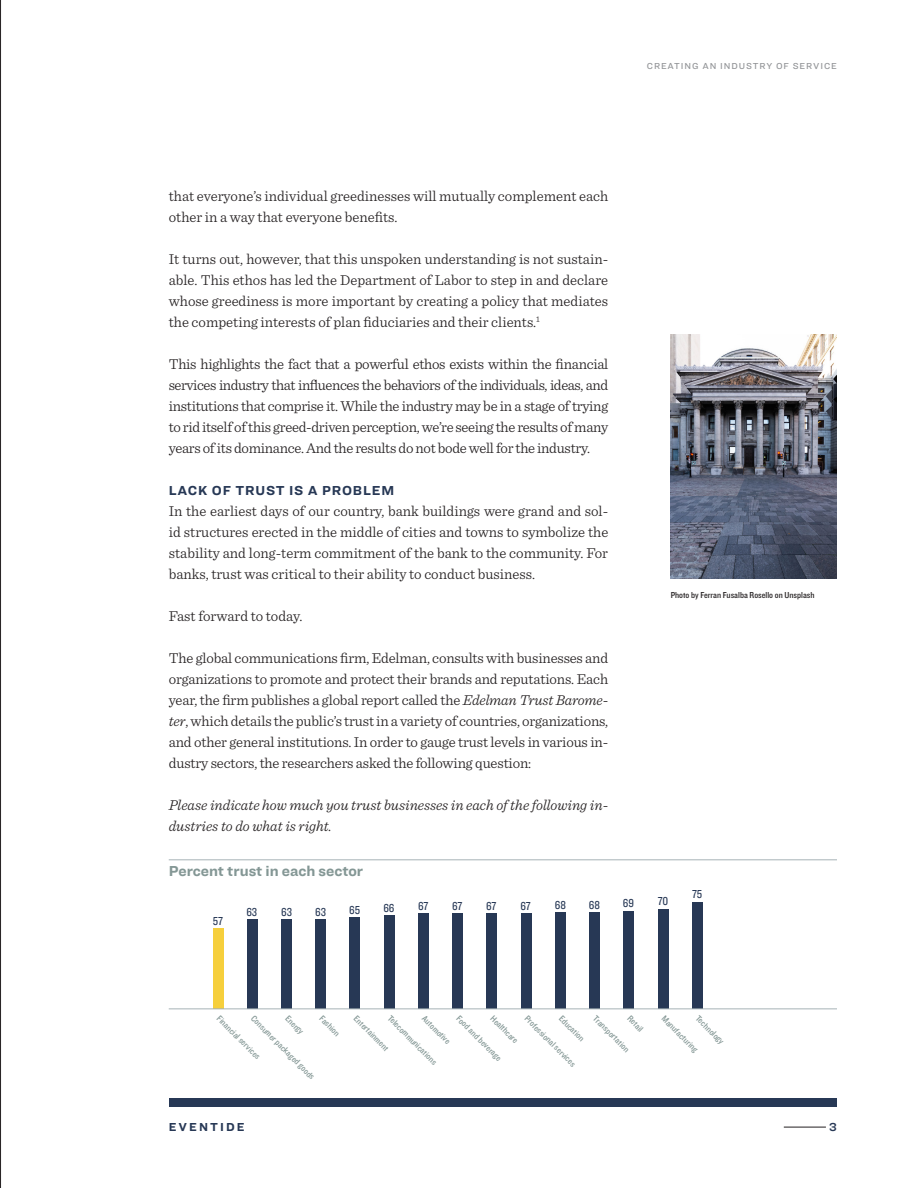
<style>
.page{position:relative;width:918px;height:1188px;background:#fff}
.page>*{position:absolute;margin:0;border:0;box-sizing:border-box;transform-origin:0 0}
.t1{font:300 15px/21px "Sentinel";color:#231f20;text-align:justify}
.t2{font:italic 300 15px/21px "Sentinel";color:#231f20}
.t3{font:700 15px "Ringside";color:#849795}
.t4{font:700 13.5px "Ringside";letter-spacing:.06em;color:#273855}
.t5{font:500 12px "Ringside Compressed";letter-spacing:-.015em;color:#273855}
.t6{font:700 12px "Ringside";letter-spacing:.17em;color:#273855}
.t7{font:12px "Ringside Regular Semi";color:#273855}
.t8{font:9px "Knockout HTF30 Junior Welterwt";color:#849795}
.t9{font:9px "Knockout HTF30 Junior Welterwt";color:#231f20}
.t10{font:500 9px "Ringside";letter-spacing:.1em;color:#939598}
.s1{font-style:italic}
</style>
<div class="page">
<hr style="left:784px;top:1127px;width:42px;height:1px;background:#231f20">
<hr style="left:0;top:0;width:1px;height:1188px;background:#231f20">
<div style="left:169px;top:1098px;width:668px;height:9px;background:#273855"></div>
<img style="left:670px;top:335px;width:167px;height:244px">
<div style="left:213px;top:928px;width:10px;height:81px;background:#f6cf3c"></div>
<div style="left:247px;top:919px;width:10px;height:90px;background:#273855"></div>
<div style="left:281px;top:919px;width:11px;height:90px;background:#273855"></div>
<div style="left:316px;top:919px;width:10px;height:90px;background:#273855"></div>
<div style="left:350px;top:917px;width:10px;height:92px;background:#273855"></div>
<div style="left:384px;top:915px;width:10px;height:94px;background:#273855"></div>
<div style="left:418px;top:913px;width:11px;height:96px;background:#273855"></div>
<div style="left:453px;top:913px;width:10px;height:96px;background:#273855"></div>
<div style="left:487px;top:913px;width:10px;height:96px;background:#273855"></div>
<div style="left:521px;top:913px;width:10px;height:96px;background:#273855"></div>
<div style="left:555px;top:912px;width:11px;height:97px;background:#273855"></div>
<div style="left:590px;top:912px;width:10px;height:97px;background:#273855"></div>
<div style="left:624px;top:911px;width:10px;height:98px;background:#273855"></div>
<div style="left:658px;top:909px;width:10px;height:100px;background:#273855"></div>
<div style="left:692px;top:902px;width:10px;height:107px;background:#273855"></div>
<hr style="left:169px;top:1008px;width:668px;height:1px;background:#a6b2b6">
<hr style="left:169px;top:859px;width:668px;height:1px;background:#a6b2b6">
<p class="t10" style="left:647px;top:59px;width:191px">CREATING AN INDUSTRY OF SERVICE</p>
<p class="t1" style="left:169px;top:184px;width:441px">that everyone’s individual greedinesses will mutually complement each other in a way that everyone benefits.</p>
<p class="t1" style="left:169px;top:247px;width:441px">It turns out, however, that this unspoken understanding is not sustain&shy;able. This ethos has led the Department of Labor to step in and declare whose greediness is more important by creating a policy that mediates the competing interests of plan fiduciaries and their clients.<sup>1</sup></p>
<p class="t1" style="left:169px;top:352px;width:441px">This highlights the fact that a powerful ethos exists within the financial services industry that influences the behaviors of the individuals, ideas, and institutions that comprise it. While the industry may be in a stage of trying to rid itself of this greed-driven perception, we’re seeing the results of many years of its dominance. And the results do not bode well for the industry.</p>
<p class="t4" style="left:169px;top:480px;width:227px">LACK OF TRUST IS A PROBLEM</p>
<p class="t1" style="left:169px;top:499px;width:441px">In the earliest days of our country, bank buildings were grand and sol&shy;id structures erected in the middle of cities and towns to symbolize the stability and long-term commitment of the bank to the community. For banks, trust was critical to their ability to conduct business.</p>
<p class="t1" style="left:169px;top:604px;width:135px">Fast forward to today.</p>
<p class="t1" style="left:169px;top:646px;width:441px">The global communications firm, Edelman, consults with businesses and organizations to promote and protect their brands and reputations. Each year, the firm publishes a global report called the <span class="s1">Edelman Trust Barome&shy;ter</span>, which details the public’s trust in a variety of countries, organizations, and other general institutions. In order to gauge trust levels in various in&shy;dustry sectors, the researchers asked the following question:</p>
<p class="t2" style="left:169px;top:793px;width:441px">Please indicate how much you trust businesses in each of the following in&shy;dustries to do what is right.</p>
<p class="t3" style="left:169px;top:860px;width:196px">Percent trust in each sector</p>
<p class="t9" style="left:671px;top:590px;width:145px">Photo by Ferran Fusalba Rosello on Unsplash</p>
<p class="t5" style="left:213px;top:913px;width:12px">57</p>
<p class="t5" style="left:247px;top:904px;width:12px">63</p>
<p class="t5" style="left:281px;top:904px;width:12px">63</p>
<p class="t5" style="left:315px;top:904px;width:12px">63</p>
<p class="t5" style="left:349px;top:902px;width:12px">65</p>
<p class="t5" style="left:383px;top:900px;width:13px">66</p>
<p class="t5" style="left:418px;top:898px;width:12px">67</p>
<p class="t5" style="left:452px;top:898px;width:12px">67</p>
<p class="t5" style="left:486px;top:898px;width:12px">67</p>
<p class="t5" style="left:520px;top:898px;width:12px">67</p>
<p class="t5" style="left:555px;top:897px;width:13px">68</p>
<p class="t5" style="left:589px;top:897px;width:13px">68</p>
<p class="t5" style="left:623px;top:895px;width:13px">69</p>
<p class="t5" style="left:658px;top:893px;width:12px">70</p>
<p class="t5" style="left:692px;top:886px;width:12px">75</p>
<p class="t8" style="left:427px;top:1014px;width:38px;rotate:45deg">Automotive</p>
<p class="t8" style="left:461px;top:1014px;width:62px;rotate:45deg">Food and beverage</p>
<p class="t8" style="left:290px;top:1014px;width:23px;rotate:45deg">Energy</p>
<p class="t8" style="left:324px;top:1014px;width:26px;rotate:45deg">Fashion</p>
<p class="t8" style="left:359px;top:1014px;width:47px;rotate:45deg">Entertainment</p>
<p class="t8" style="left:393px;top:1014px;width:67px;rotate:45deg">Telecommunications</p>
<p class="t8" style="left:564px;top:1014px;width:34px;rotate:45deg">Education</p>
<p class="t8" style="left:598px;top:1014px;width:49px;rotate:45deg">Transportation</p>
<p class="t8" style="left:632px;top:1014px;width:20px;rotate:45deg">Retail</p>
<p class="t8" style="left:666px;top:1014px;width:49px;rotate:45deg">Manufacturing</p>
<p class="t8" style="left:701px;top:1014px;width:38px;rotate:45deg">Technology</p>
<p class="t8" style="left:256px;top:1014px;width:88px;rotate:45deg">Consumer packaged goods</p>
<p class="t8" style="left:222px;top:1014px;width:59px;rotate:45deg">Financial services</p>
<p class="t8" style="left:495px;top:1014px;width:37px;rotate:45deg">Healthcare</p>
<p class="t8" style="left:530px;top:1014px;width:70px;rotate:45deg">Professional services</p>
<p class="t6" style="left:169px;top:1118px;width:77px">EVENTIDE</p>
<p class="t7" style="left:829px;top:1118px;width:9px">3</p>
</div>
